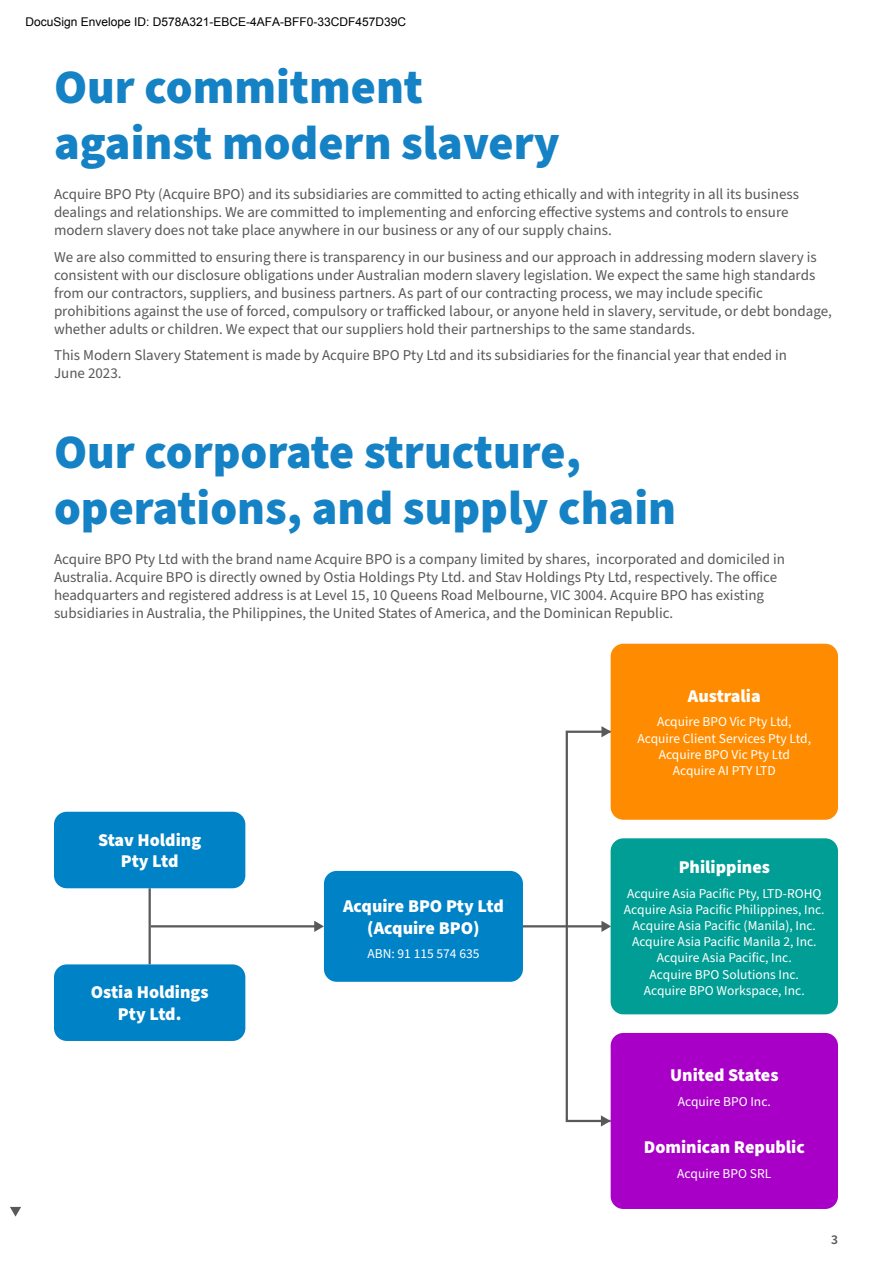
<style>
.page{position:relative;width:893px;height:1263px;background:#fff}
.page>*{position:absolute;margin:0;border:0;box-sizing:border-box;transform-origin:0 0}
.t1{font:900 48px/55.5px "Source Sans Pro";color:#1582c5}
.Body_Text_2{font:900 18px/21.6px "Source Sans Pro";color:#fff;text-align:center}
.Body_Text_2-2{font:15px/18px "Source Sans Pro";color:#57585a}
.Body_Text_2-3{font:13.5px "Source Sans Pro";color:#fff}
.t2{font:600 13.5px "Source Sans Pro";color:#57585a}
.t3{font:12px "Arial";color:#000}
</style>
<div class="page">
<hr style="left:149px;top:888px;width:2px;height:76px;background:#59595c">
<div style="left:566px;top:731px;width:46px;height:391px;border:2px solid #59595c"></div>
<svg style="left:10px;top:1207px;width:11px;height:9px"></svg>
<hr style="left:151px;top:925px;width:165px;height:2px;background:#59595c">
<svg style="left:314px;top:921px;width:10px;height:11px"></svg>
<hr style="left:438px;top:925px;width:165px;height:2px;background:#59595c">
<svg style="left:601px;top:921px;width:10px;height:11px"></svg>
<div style="left:324px;top:871px;width:199px;height:111px;background:#0082c7;border-radius:13px"></div>
<div style="left:54px;top:812px;width:191px;height:76px;background:#0082c7;border-radius:13px"></div>
<div style="left:54px;top:964px;width:191px;height:77px;background:#0082c7;border-radius:13px"></div>
<div style="left:611px;top:838px;width:227px;height:176px;background:#009e94;border-radius:13px"></div>
<div style="left:611px;top:1033px;width:227px;height:176px;background:#a800c7;border-radius:13px"></div>
<div style="left:611px;top:644px;width:227px;height:176px;background:#ff8c00;border-radius:13px"></div>
<svg style="left:601px;top:1115px;width:10px;height:11px"></svg>
<svg style="left:601px;top:726px;width:10px;height:11px"></svg>
<p class="t3" style="left:26px;top:15px;width:382px">DocuSign Envelope ID: D578A321-EBCE-4AFA-BFF0-33CDF457D39C</p>
<p class="t1" style="left:54px;top:60px;width:507px">Our commitment against modern slavery</p>
<p class="Body_Text_2-2" style="left:54px;top:186px;width:746px">Acquire BPO Pty (Acquire BPO) and its subsidiaries are committed to acting ethically and with integrity in all its business dealings and relationships. We are committed to implementing and enforcing effective systems and controls to ensure modern slavery does not take place anywhere in our business or any of our supply chains.</p>
<p class="Body_Text_2-2" style="left:54px;top:248px;width:779px">We are also committed to ensuring there is transparency in our business and our approach in addressing modern slavery is consistent with our disclosure obligations under Australian modern slavery legislation. We expect the same high standards from our contractors, suppliers, and business partners. As part of our contracting process, we may include specific prohibitions against the use of forced, compulsory or trafficked labour, or anyone held in slavery, servitude, or debt bondage, whether adults or children. We expect that our suppliers hold their partnerships to the same standards.</p>
<p class="Body_Text_2-2" style="left:54px;top:347px;width:735px">This Modern Slavery Statement is made by Acquire BPO Pty Ltd and its subsidiaries for the financial year that ended in<br>June 2023.</p>
<p class="t1" style="left:54px;top:425px;width:624px">Our corporate structure, operations, and supply chain</p>
<p class="Body_Text_2-2" style="left:54px;top:551px;width:732px">Acquire BPO Pty Ltd with the brand name Acquire BPO is a company limited by shares, incorporated and domiciled in Australia. Acquire BPO is directly owned by Ostia Holdings Pty Ltd. and Stav Holdings Pty Ltd, respectively. The office headquarters and registered address is at Level 15, 10 Queens Road Melbourne, VIC 3004. Acquire BPO has existing subsidiaries in Australia, the Philippines, the United States of America, and the Dominican Republic.</p>
<p class="Body_Text_2" style="left:98px;top:829px;width:105px">Stav Holding<br>Pty Ltd</p>
<p class="Body_Text_2" style="left:91px;top:982px;width:119px">Ostia Holdings<br>Pty Ltd.</p>
<p class="Body_Text_2" style="left:343px;top:895px;width:162px">Acquire BPO Pty Ltd</p>
<p class="Body_Text_2" style="left:367px;top:917px;width:114px">(Acquire BPO)</p>
<p class="Body_Text_2-3" style="left:367px;top:945px;width:113px">ABN: 91 115 574 635</p>
<p class="Body_Text_2" style="left:688px;top:685px;width:74px">Australia</p>
<p class="Body_Text_2-3" style="left:657px;top:713px;width:136px">Acquire BPO Vic Pty Ltd,</p>
<p class="Body_Text_2-3" style="left:638px;top:729px;width:175px">Acquire Client Services Pty Ltd,</p>
<p class="Body_Text_2-3" style="left:659px;top:745px;width:133px">Acquire BPO Vic Pty Ltd</p>
<p class="Body_Text_2-3" style="left:673px;top:762px;width:104px">Acquire AI PTY LTD</p>
<p class="Body_Text_2" style="left:679px;top:856px;width:93px">Philippines</p>
<p class="Body_Text_2-3" style="left:627px;top:884px;width:196px">Acquire Asia Pacific Pty, LTD-ROHQ</p>
<p class="Body_Text_2-3" style="left:624px;top:900px;width:202px">Acquire Asia Pacific Philippines, Inc.</p>
<p class="Body_Text_2-3" style="left:633px;top:916px;width:185px">Acquire Asia Pacific (Manila), Inc.</p>
<p class="Body_Text_2-3" style="left:632px;top:933px;width:186px">Acquire Asia Pacific Manila 2, Inc.</p>
<p class="Body_Text_2-3" style="left:657px;top:949px;width:136px">Acquire Asia Pacific, Inc.</p>
<p class="Body_Text_2-3" style="left:650px;top:965px;width:151px">Acquire BPO Solutions Inc.</p>
<p class="Body_Text_2-3" style="left:644px;top:981px;width:162px">Acquire BPO Workspace, Inc.</p>
<p class="Body_Text_2" style="left:670px;top:1065px;width:110px">United States</p>
<p class="Body_Text_2-3" style="left:678px;top:1092px;width:95px">Acquire BPO Inc.</p>
<p class="Body_Text_2" style="left:644px;top:1137px;width:163px">Dominican Republic</p>
<p class="Body_Text_2-3" style="left:677px;top:1164px;width:96px">Acquire BPO SRL</p>
<p class="t2" style="left:831px;top:1230px;width:8px">3</p>
</div>
